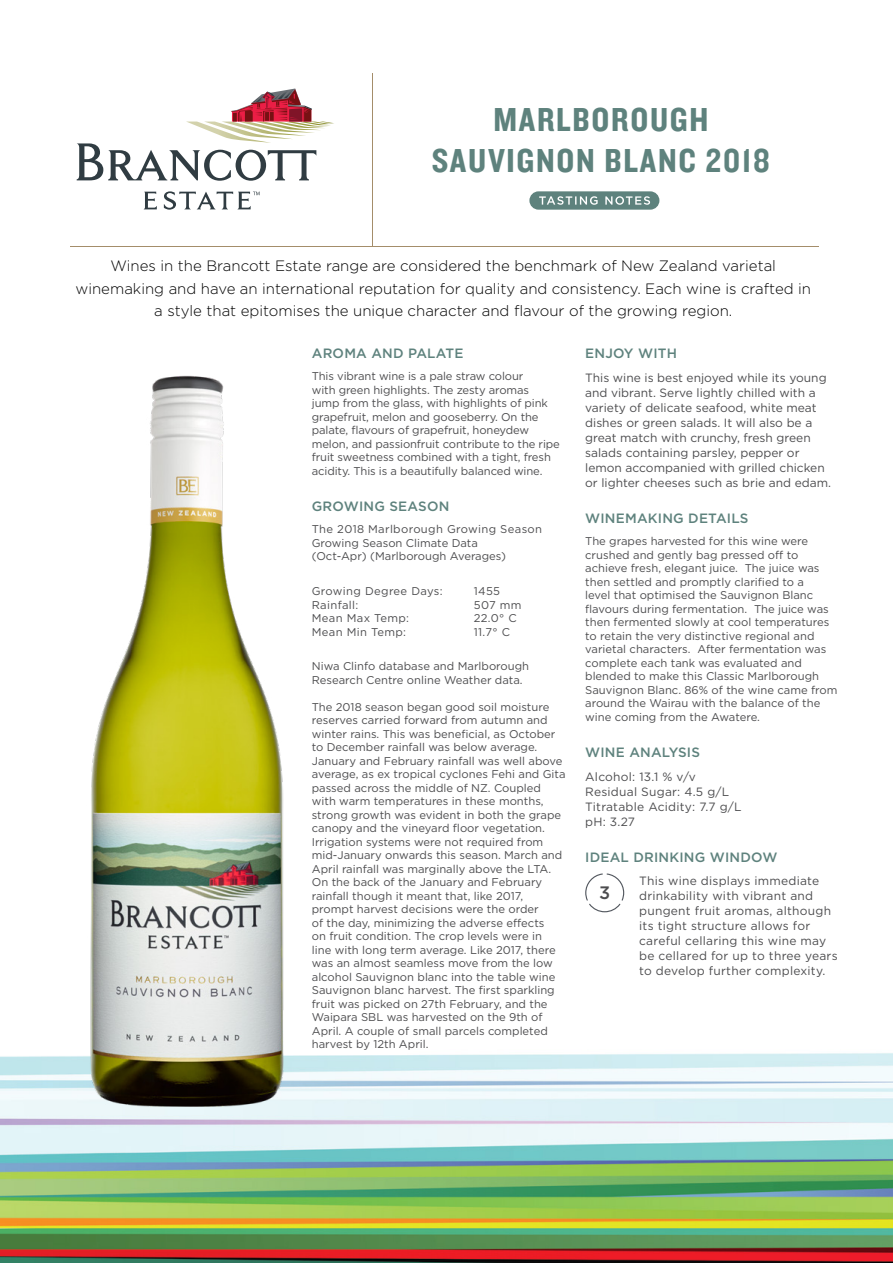
<style>
.page{position:relative;width:893px;height:1263px;background:#fff}
.page>*{position:absolute;margin:0;border:0;box-sizing:border-box;transform-origin:0 0}
.t1{font:34.5px/41.4px "Knockout HTF50 Welterweight";letter-spacing:.05em;color:#5e827d;text-align:center}
.t2{font:500 18px "Gotham";color:#4d4d4f}
.t3{font:300 15px/22.5px "Gotham";color:#000;text-align:center}
.t4{font:500 13.5px "Gotham";letter-spacing:.015em;color:#5e827d}
.t5{font:12px/15px "Gotham";color:#4d4d4f}
.t6{font:12px/15px "Gotham";letter-spacing:.02em;color:#4d4d4f}
.t7{font:11.25px/13.5px "Gotham";color:#4d4d4f}
.t8{font:11.25px "Gotham";letter-spacing:.03em;color:#4d4d4f}
</style>
<div class="page">
<img style="left:0;top:1053px;width:893px;height:210px">
<hr style="left:70px;top:246px;width:749px;height:1px;background:#a48d6a">
<hr style="left:372px;top:73px;width:1px;height:173px;background:#a48d6a">
<svg style="left:144px;top:192px;width:13px;height:17px"></svg>
<svg style="left:164px;top:191px;width:96px;height:19px"></svg>
<svg style="left:77px;top:89px;width:257px;height:92px"></svg>
<svg style="left:529px;top:191px;width:130px;height:19px;background:#7c9995"></svg>
<img style="left:67px;top:375px;width:246px;height:747px">
<svg style="left:585px;top:873px;width:39px;height:39px"></svg>
<h1 class="t1" style="left:432px;top:100px;width:340px">MARLBOROUGH<br>SAUVIGNON BLANC 2018</h1>
<p class="t3" style="left:75px;top:254px;width:737px">Wines in the Brancott Estate range are considered the benchmark of New Zealand varietal winemaking and have an international reputation for quality and consistency. Each wine is crafted in a style that epitomises the unique character and flavour of the growing region.</p>
<p class="t4" style="left:312px;top:345px;width:153px">AROMA AND PALATE</p>
<p class="t7" style="left:312px;top:369px;width:250px">This vibrant wine is a pale straw colour<br>with green highlights. The zesty aromas<br>jump from the glass, with highlights of pink grapefruit, melon and gooseberry. On the palate, flavours of grapefruit, honeydew melon, and passionfruit contribute to the ripe fruit sweetness combined with a tight, fresh acidity. This is a beautifully balanced wine.</p>
<p class="t4" style="left:312px;top:498px;width:139px">GROWING SEASON</p>
<p class="t7" style="left:312px;top:522px;width:232px">The 2018 Marlborough Growing Season<br>Growing Season Climate Data<br>(Oct-Apr) (Marlborough Averages)</p>
<p class="t8" style="left:312px;top:585px;width:132px">Growing Degree Days:</p>
<p class="t7" style="left:474px;top:584px;width:28px">1455</p>
<p class="t8" style="left:312px;top:598px;width:48px">Rainfall:</p>
<p class="t7" style="left:474px;top:598px;width:49px">507 mm</p>
<p class="t8" style="left:312px;top:612px;width:99px">Mean Max Temp:</p>
<p class="t7" style="left:474px;top:611px;width:44px">22.0° C</p>
<p class="t8" style="left:312px;top:625px;width:96px">Mean Min Temp:</p>
<p class="t7" style="left:474px;top:625px;width:38px">11.7° C</p>
<p class="t7" style="left:312px;top:659px;width:219px">Niwa Clinfo database and Marlborough<br>Research Centre online Weather data.</p>
<p class="t7" style="left:312px;top:700px;width:255px">The 2018 season began good soil moisture reserves carried forward from autumn and winter rains. This was beneficial, as October to December rainfall was below average.<br>January and February rainfall was well above average, as ex tropical cyclones Fehi and Gita passed across the middle of NZ. Coupled with warm temperatures in these months, strong growth was evident in both the grape canopy and the vineyard floor vegetation.<br>Irrigation systems were not required from mid-January onwards this season. March and April rainfall was marginally above the LTA.<br>On the back of the January and February rainfall though it meant that, like 2017, prompt harvest decisions were the order<br>of the day, minimizing the adverse effects<br>on fruit condition. The crop levels were in<br>line with long term average. Like 2017, there was an almost seamless move from the low alcohol Sauvignon blanc into the table wine Sauvignon blanc harvest. The first sparkling fruit was picked on 27th February, and the Waipara SBL was harvested on the 9th of April. A couple of small parcels completed harvest by 12th April.</p>
<p class="t4" style="left:585px;top:345px;width:93px">ENJOY WITH</p>
<p class="t5" style="left:585px;top:370px;width:247px">This wine is best enjoyed while its young and vibrant. Serve lightly chilled with a variety of delicate seafood, white meat dishes or green salads. It will also be a great match with crunchy, fresh green salads containing parsley, pepper or lemon accompanied with grilled chicken or lighter cheeses such as brie and edam.</p>
<p class="t4" style="left:585px;top:510px;width:165px">WINEMAKING DETAILS</p>
<p class="t7" style="left:585px;top:534px;width:254px">The grapes harvested for this wine were crushed and gently bag pressed off to achieve fresh, elegant juice. The juice was then settled and promptly clarified to a<br>level that optimised the Sauvignon Blanc flavours during fermentation. The juice was then fermented slowly at cool temperatures to retain the very distinctive regional and varietal characters. After fermentation was complete each tank was evaluated and blended to make this Classic Marlborough Sauvignon Blanc. 86% of the wine came from around the Wairau with the balance of the wine coming from the Awatere.</p>
<p class="t4" style="left:585px;top:743px;width:116px">WINE ANALYSIS</p>
<p class="t6" style="left:585px;top:768px;width:158px">Alcohol: 13.1 % v/v<br>Residual Sugar: 4.5 g/L<br>Titratable Acidity: 7.7 g/L pH: 3.27</p>
<p class="t4" style="left:585px;top:848px;width:194px">IDEAL DRINKING WINDOW</p>
<h2 class="t2" style="left:599px;top:880px;width:13px">3</h2>
<p class="t6" style="left:639px;top:873px;width:200px">This wine displays immediate drinkability with vibrant and pungent fruit aromas, although its tight structure allows for careful cellaring this wine may be cellared for up to three years to develop further complexity.</p>
</div>
